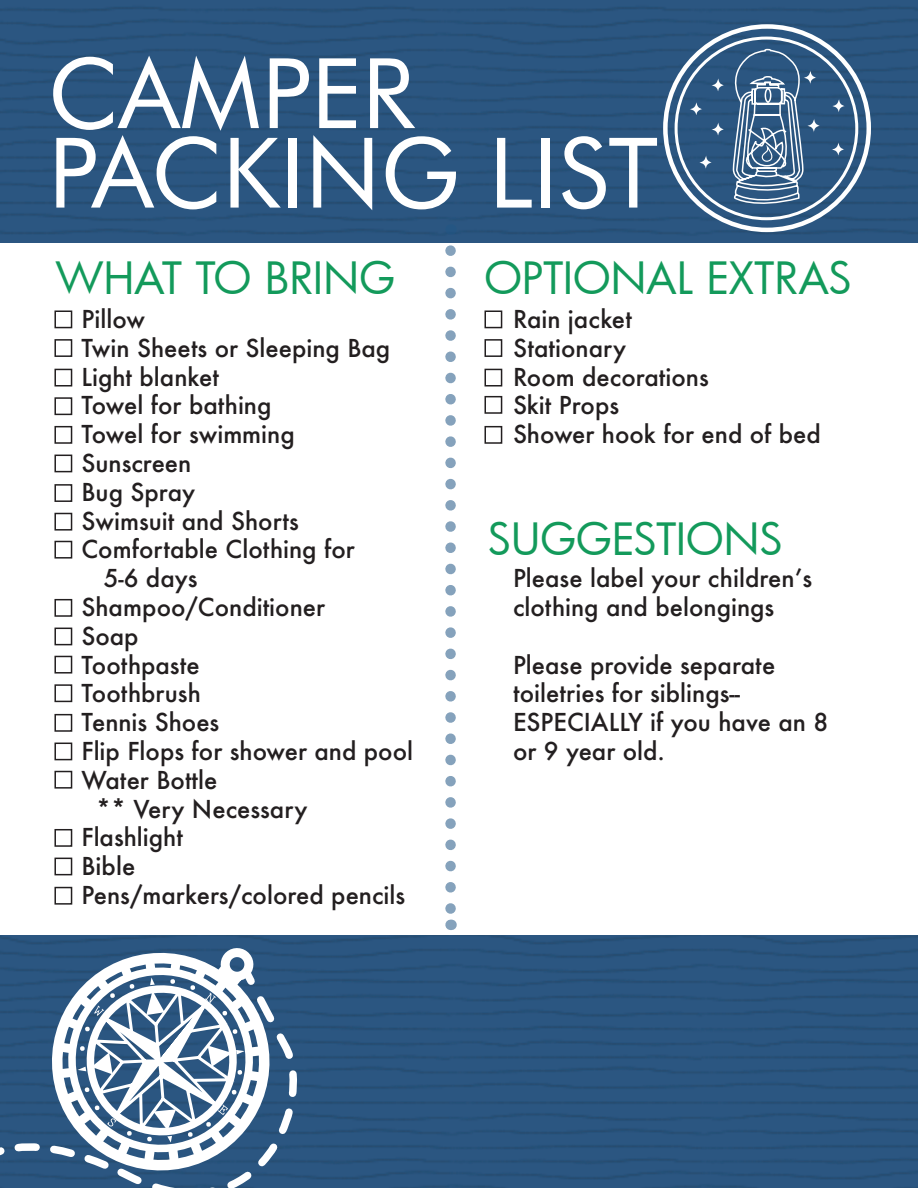
<style>
.page{position:relative;width:918px;height:1188px;background:#fff}
.page>*{position:absolute;margin:0;border:0;box-sizing:border-box;transform-origin:0 0}
.t1{font:97.5px "Futura BT";color:#fff}
.t2{font:43.5px "Futura";color:#139a5b}
.t3{font:500 24px/28.8px "Futura";color:#231f20}
</style>
<div class="page">
<img style="left:0;top:0;width:918px;height:243px">
<img style="left:0;top:935px;width:918px;height:253px">
<div style="left:54px;top:310px;width:18px;height:18px;border:2px solid #231f20"></div>
<div style="left:54px;top:339px;width:18px;height:18px;border:2px solid #231f20"></div>
<div style="left:54px;top:369px;width:18px;height:18px;border:2px solid #231f20"></div>
<div style="left:54px;top:397px;width:18px;height:18px;border:2px solid #231f20"></div>
<div style="left:54px;top:426px;width:18px;height:18px;border:2px solid #231f20"></div>
<div style="left:54px;top:455px;width:18px;height:17px;border:2px solid #231f20"></div>
<div style="left:54px;top:484px;width:18px;height:18px;border:2px solid #231f20"></div>
<div style="left:54px;top:513px;width:18px;height:18px;border:2px solid #231f20"></div>
<div style="left:54px;top:541px;width:18px;height:18px;border:2px solid #231f20"></div>
<div style="left:54px;top:599px;width:18px;height:18px;border:2px solid #231f20"></div>
<div style="left:54px;top:628px;width:18px;height:17px;border:2px solid #231f20"></div>
<div style="left:54px;top:656px;width:18px;height:18px;border:2px solid #231f20"></div>
<div style="left:54px;top:684px;width:18px;height:18px;border:2px solid #231f20"></div>
<div style="left:54px;top:714px;width:18px;height:18px;border:2px solid #231f20"></div>
<div style="left:54px;top:743px;width:18px;height:17px;border:2px solid #231f20"></div>
<div style="left:54px;top:771px;width:18px;height:18px;border:2px solid #231f20"></div>
<div style="left:54px;top:829px;width:18px;height:18px;border:2px solid #231f20"></div>
<div style="left:54px;top:858px;width:18px;height:17px;border:2px solid #231f20"></div>
<div style="left:54px;top:887px;width:18px;height:18px;border:2px solid #231f20"></div>
<div style="left:484px;top:310px;width:18px;height:18px;border:2px solid #231f20"></div>
<div style="left:484px;top:339px;width:18px;height:18px;border:2px solid #231f20"></div>
<div style="left:484px;top:369px;width:18px;height:18px;border:2px solid #231f20"></div>
<div style="left:484px;top:396px;width:18px;height:18px;border:2px solid #231f20"></div>
<svg style="left:445px;top:251px;width:11px;height:663px"></svg>
<svg style="left:831px;top:98px;width:14px;height:15px"></svg>
<svg style="left:831px;top:142px;width:14px;height:15px"></svg>
<svg style="left:689px;top:48px;width:131px;height:162px;background:#4d7093"></svg>
<svg style="left:29px;top:935px;width:248px;height:4px"></svg>
<svg style="left:0;top:939px;width:300px;height:249px"></svg>
<div style="left:484px;top:426px;width:18px;height:18px;border:2px solid #231f20"></div>
<p class="t1" style="left:48px;top:34px;width:367px">CAMPER</p>
<p class="t1" style="left:48px;top:114px;width:611px">PACKING LIST</p>
<p class="t2" style="left:56px;top:249px;width:341px">WHAT TO BRING</p>
<p class="t2" style="left:484px;top:249px;width:370px">OPTIONAL EXTRAS</p>
<p class="t3" style="left:513px;top:304px;width:121px">Rain jacket</p>
<p class="t3" style="left:513px;top:333px;width:115px">Stationary</p>
<p class="t3" style="left:513px;top:362px;width:197px">Room decorations</p>
<p class="t3" style="left:513px;top:391px;width:108px">Skit Props</p>
<p class="t3" style="left:513px;top:420px;width:309px">Shower hook for end of bed</p>
<p class="t3" style="left:81px;top:304px;width:65px">Pillow</p>
<p class="t3" style="left:81px;top:333px;width:310px">Twin Sheets or Sleeping Bag</p>
<p class="t3" style="left:81px;top:362px;width:139px">Light blanket</p>
<p class="t3" style="left:81px;top:391px;width:192px">Towel for bathing</p>
<p class="t3" style="left:81px;top:420px;width:215px">Towel for swimming</p>
<p class="t3" style="left:81px;top:448px;width:111px">Sunscreen</p>
<p class="t3" style="left:81px;top:477px;width:115px">Bug Spray</p>
<p class="t3" style="left:81px;top:506px;width:219px">Swimsuit and Shorts</p>
<p class="t3" style="left:81px;top:535px;width:275px">Comfortable Clothing for</p>
<p class="t3" style="left:104px;top:564px;width:95px">5-6 days</p>
<p class="t3" style="left:81px;top:592px;width:245px">Shampoo/Conditioner</p>
<p class="t3" style="left:81px;top:621px;width:59px">Soap</p>
<p class="t3" style="left:81px;top:650px;width:120px">Toothpaste</p>
<p class="t3" style="left:81px;top:679px;width:121px">Toothbrush</p>
<p class="t3" style="left:81px;top:708px;width:139px">Tennis Shoes</p>
<p class="t3" style="left:81px;top:736px;width:333px">Flip Flops for shower and pool</p>
<p class="t3" style="left:81px;top:765px;width:137px">Water Bottle</p>
<p class="t3" style="left:96px;top:794px;width:213px">** Very Necessary</p>
<p class="t3" style="left:81px;top:823px;width:103px">Flashlight</p>
<p class="t3" style="left:81px;top:852px;width:55px">Bible</p>
<p class="t3" style="left:81px;top:880px;width:325px">Pens/markers/colored pencils</p>
<p class="t2" style="left:488px;top:509px;width:298px">SUGGESTIONS</p>
<p class="t3" style="left:513px;top:564px;width:301px">Please label your children’s clothing and belongings</p>
<p class="t3" style="left:513px;top:650px;width:264px">Please provide separate</p>
<p class="t3" style="left:513px;top:679px;width:228px">toiletries for siblings--</p>
<p class="t3" style="left:513px;top:708px;width:317px">ESPECIALLY if you have an 8 or 9 year old.</p>
</div>
